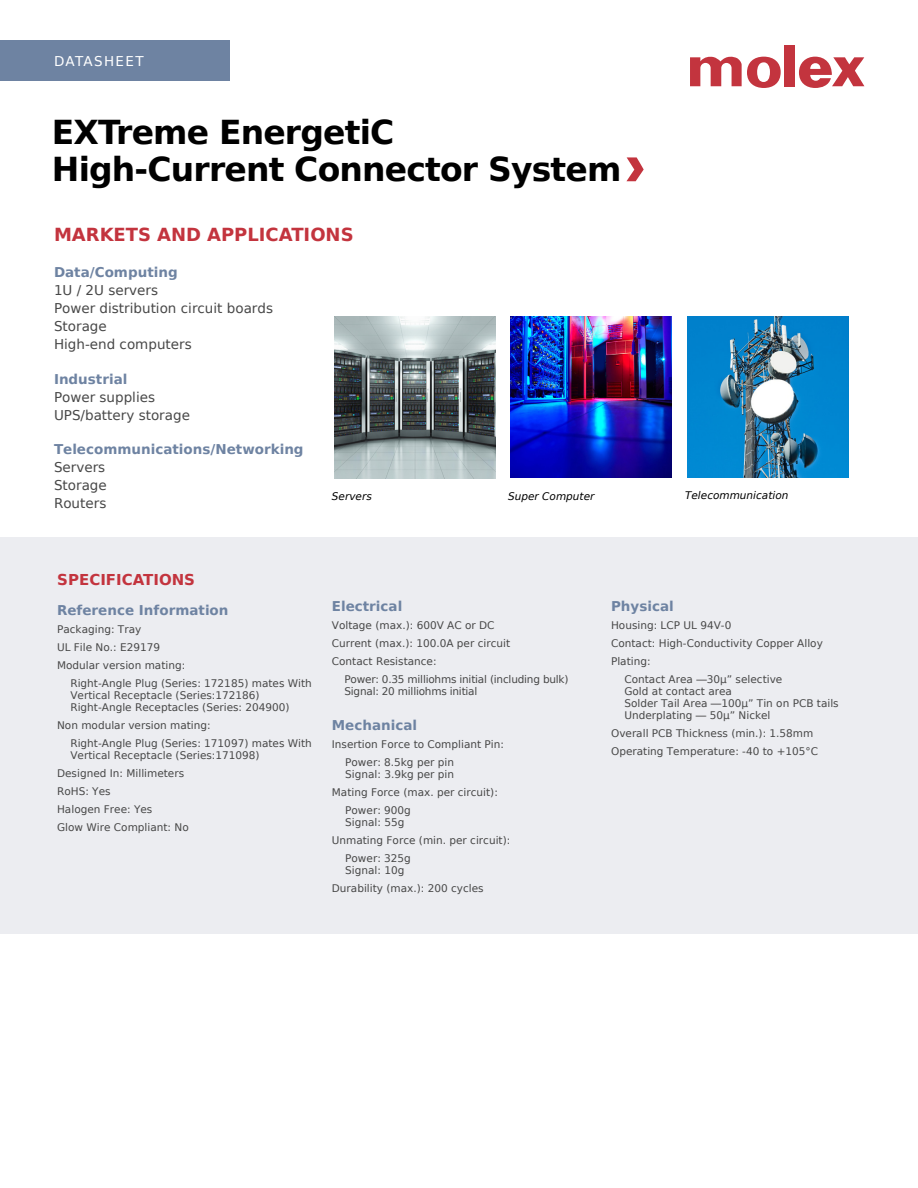
<style>
.page{position:relative;width:918px;height:1188px;background:#fff}
.page>*{position:absolute;margin:0;border:0;box-sizing:border-box;transform-origin:0 0}
.t1{font:700 33px/37.5px "Bitstream Vera Sans";letter-spacing:-.025em;color:#000}
.t2{font:700 18px "Bitstream Vera Sans";color:#c3343e}
.t3{font:700 15px "Bitstream Vera Sans";color:#c3343e}
.t4{font:13.5px/18px "Bitstream Vera Sans";color:#484848}
.t5{font:700 13.5px "Bitstream Vera Sans";color:#6e83a2}
.t6{font:13.5px "Bitstream Vera Sans";letter-spacing:.1em;color:#fff}
.t7{font:10.5px/18px "Bitstream Vera Sans";color:#484848}
.t8{font:10.5px/12px "Bitstream Vera Sans";letter-spacing:-.02em;color:#484848}
.t9{font:italic 10.5px "Bitstream Vera Sans";color:#000}
</style>
<div class="page">
<div style="left:0;top:40px;width:230px;height:41px;background:#6e83a2"></div>
<div style="left:784px;top:45px;width:11px;height:41px;background:#c3343e"></div>
<svg style="left:690px;top:56px;width:91px;height:32px"></svg>
<svg style="left:799px;top:57px;width:65px;height:31px"></svg>
<div style="left:0;top:537px;width:918px;height:397px;background:#ecedf1"></div>
<svg style="left:626px;top:157px;width:18px;height:24px"></svg>
<img style="left:334px;top:317px;width:162px;height:161px">
<img style="left:510px;top:316px;width:162px;height:162px">
<img style="left:687px;top:316px;width:162px;height:162px">
<p class="t6" style="left:54px;top:53px;width:91px">DATASHEET</p>
<h1 class="t1" style="left:52px;top:114px;width:571px">EXTreme EnergetiC<br>High-Current Connector System</h1>
<h2 class="t2" style="left:54px;top:225px;width:301px">MARKETS AND APPLICATIONS</h2>
<p class="t5" style="left:54px;top:265px;width:125px">Data/Computing</p>
<p class="t4" style="left:54px;top:282px;width:221px">1U / 2U servers<br>Power distribution circuit boards<br>Storage<br>High-end computers</p>
<p class="t5" style="left:54px;top:371px;width:75px">Industrial</p>
<p class="t4" style="left:54px;top:388px;width:137px">Power supplies<br>UPS/battery storage</p>
<p class="t5" style="left:54px;top:442px;width:251px">Telecommunications/Networking</p>
<p class="t4" style="left:54px;top:459px;width:54px;text-align:justify">Servers Storage Routers</p>
<p class="t9" style="left:332px;top:490px;width:41px">Servers</p>
<p class="t9" style="left:508px;top:490px;width:88px">Super Computer</p>
<p class="t9" style="left:685px;top:489px;width:105px">Telecommunication</p>
<h3 class="t3" style="left:57px;top:571px;width:139px">SPECIFICATIONS</h3>
<p class="t5" style="left:57px;top:603px;width:173px">Reference Information</p>
<p class="t7" style="left:57px;top:621px;width:86px">Packaging: Tray</p>
<p class="t7" style="left:57px;top:639px;width:105px">UL File No.: E29179</p>
<p class="t7" style="left:57px;top:657px;width:130px">Modular version mating:</p>
<p class="t7" style="left:70px;top:675px;width:243px">Right-Angle Plug (Series: 172185) mates With</p>
<p class="t7" style="left:70px;top:690px;width:221px;line-height:12px">Vertical Receptacle (Series:172186)<br>Right-Angle Receptacles (Series: 204900)</p>
<p class="t7" style="left:70px;top:717px;width:243px;text-indent:-13px">Non modular version mating:<br>Right-Angle Plug (Series: 171097) mates With</p>
<p class="t7" style="left:57px;top:747px;width:204px;text-indent:13px">Vertical Receptacle (Series:171098)<br>Designed In: Millimeters<br>RoHS: Yes<br>Halogen Free: Yes<br>Glow Wire Compliant: No</p>
<p class="t5" style="left:332px;top:599px;width:72px">Electrical</p>
<p class="t7" style="left:332px;top:617px;width:180px">Voltage (max.): 600V AC or DC<br>Current (max.): 100.0A per circuit<br>Contact Resistance:</p>
<p class="t8" style="left:344px;top:674px;width:226px">Power: 0.35 milliohms initial (including bulk)<br>Signal: 20 milliohms initial</p>
<p class="t5" style="left:332px;top:717px;width:87px">Mechanical</p>
<p class="t7" style="left:345px;top:735px;width:160px;text-indent:-13px">Insertion Force to Compliant Pin:<br>Power: 8.5kg per pin</p>
<p class="t7" style="left:345px;top:765px;width:110px">Signal: 3.9kg per pin</p>
<p class="t7" style="left:332px;top:783px;width:168px">Mating Force (max. per circuit):</p>
<p class="t7" style="left:345px;top:801px;width:67px">Power: 900g</p>
<p class="t7" style="left:345px;top:813px;width:61px">Signal: 55g</p>
<p class="t7" style="left:332px;top:831px;width:180px">Unmating Force (min. per circuit):</p>
<p class="t7" style="left:345px;top:849px;width:67px">Power: 325g</p>
<p class="t7" style="left:332px;top:861px;width:153px;text-indent:13px">Signal: 10g<br>Durability (max.): 200 cycles</p>
<p class="t5" style="left:611px;top:599px;width:64px">Physical</p>
<p class="t7" style="left:611px;top:617px;width:122px">Housing: LCP UL 94V-0</p>
<p class="t7" style="left:611px;top:635px;width:213px">Contact: High-Conductivity Copper Alloy</p>
<p class="t7" style="left:611px;top:653px;width:41px">Plating:</p>
<p class="t7" style="left:624px;top:671px;width:160px">Contact Area —30μ” selective</p>
<p class="t7" style="left:624px;top:686px;width:216px;line-height:12px">Gold at contact area<br>Solder Tail Area —100μ” Tin on PCB tails<br>Underplating — 50μ” Nickel</p>
<p class="t7" style="left:611px;top:725px;width:209px">Overall PCB Thickness (min.): 1.58mm<br>Operating Temperature: -40 to +105°C</p>
</div>
